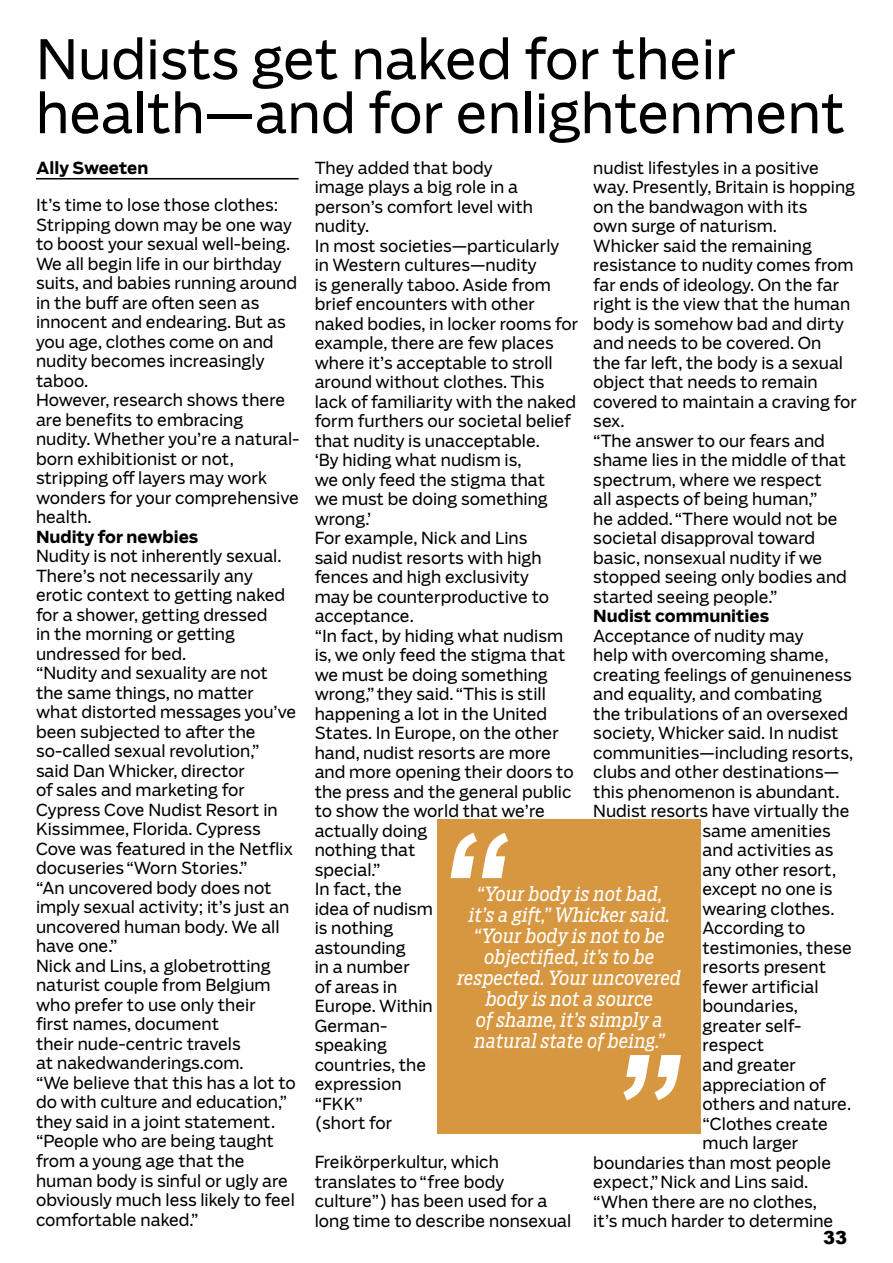
<style>
.page{position:relative;width:893px;height:1263px;background:#fff}
.page>*{position:absolute;margin:0;border:0;box-sizing:border-box;transform-origin:0 0}
.t1{font:italic 180px "Boomer Serif Cond";color:#fff}
.t2{font:54px/54px "Boomer";color:#000}
.t3{font:italic 19.5px/21px "Boomer Serif Cond";color:#fff;text-align:center}
.t4{font:900 18px "Arial";color:#000}
.t5{font:16.5px/19.5px "Boomer";color:#000}
.t6{font:700 16.5px "Boomer";color:#000}
.t7{font:16.5px "Boomer";letter-spacing:-.02em;color:#000}
</style>
<div class="page">
<hr style="left:36px;top:178px;width:263px;height:1px;background:#000">
<div style="left:437px;top:819px;width:264px;height:314px;background:#d79740"></div>
<h2 class="t2" style="left:36px;top:32px;width:811px">Nudists get naked for their health—and for enlightenment</h2>
<p class="t6" style="left:37px;top:157px;width:113px">Ally Sweeten</p>
<p class="t5" style="left:315px;top:158px;width:265px">They added that body<br>image plays a big role in a person’s comfort level with nudity.<br>In most societies—particularly<br>in Western cultures—nudity<br>is generally taboo. Aside from brief encounters with other naked bodies, in locker rooms for example, there are few places where it’s acceptable to stroll around without clothes. This lack of familiarity with the naked form furthers our societal belief that nudity is unacceptable.<br>‘By hiding what nudism is,<br>we only feed the stigma that<br>we must be doing something wrong.’<br>For example, Nick and Lins<br>said nudist resorts with high fences and high exclusivity<br>may be counterproductive to acceptance.<br>“In fact, by hiding what nudism is, we only feed the stigma that we must be doing something wrong,” they said. “This is still happening a lot in the United<br>States. In Europe, on the other hand, nudist resorts are more and more opening their doors to the press and the general public to show the world that we’re actually doing<br>nothing that<br>special.”<br>In fact, the<br>idea of nudism<br>is nothing<br>astounding<br>in a number<br>of areas in<br>Europe. Within<br>German-<br>speaking<br>countries, the<br>expression<br>“FKK”<br>(short for</p>
<p class="t5" style="left:315px;top:1152px;width:258px">Freikörperkultur, which translates to “free body culture”) has been used for a long time to describe nonsexual</p>
<p class="t5" style="left:593px;top:158px;width:265px">nudist lifestyles in a positive way. Presently, Britain is hopping on the bandwagon with its<br>own surge of naturism.<br>Whicker said the remaining resistance to nudity comes from far ends of ideology. On the far right is the view that the human body is somehow bad and dirty and needs to be covered. On<br>the far left, the body is a sexual object that needs to remain covered to maintain a craving for sex.<br>“The answer to our fears and shame lies in the middle of that spectrum, where we respect<br>all aspects of being human,”<br>he added. “There would not be societal disapproval toward basic, nonsexual nudity if we stopped seeing only bodies and started seeing people.”</p>
<p class="t6" style="left:593px;top:606px;width:177px">Nudist communities</p>
<p class="t5" style="left:593px;top:626px;width:212px">Acceptance of nudity may</p>
<p class="t5" style="left:593px;top:645px;width:237px">help with overcoming shame,</p>
<p class="t5" style="left:593px;top:665px;width:260px">creating feelings of genuineness</p>
<p class="t5" style="left:593px;top:684px;width:230px">and equality, and combating</p>
<p class="t5" style="left:593px;top:704px;width:256px">the tribulations of an oversexed</p>
<p class="t5" style="left:593px;top:723px;width:247px">society, Whicker said. In nudist</p>
<p class="t5" style="left:593px;top:743px;width:261px">communities—including resorts,</p>
<p class="t5" style="left:593px;top:762px;width:247px">clubs and other destinations—</p>
<p class="t5" style="left:593px;top:782px;width:248px">this phenomenon is abundant.</p>
<p class="t5" style="left:593px;top:801px;width:258px">Nudist resorts have virtually the</p>
<p class="t5" style="left:703px;top:821px;width:130px">same amenities</p>
<p class="t5" style="left:703px;top:840px;width:132px">and activities as</p>
<p class="t5" style="left:703px;top:860px;width:135px">any other resort,</p>
<p class="t5" style="left:703px;top:879px;width:131px">except no one is</p>
<p class="t5" style="left:703px;top:899px;width:133px">wearing clothes.</p>
<p class="t7" style="left:703px;top:918px;width:104px">According to</p>
<p class="t5" style="left:703px;top:938px;width:151px">testimonies, these</p>
<p class="t5" style="left:703px;top:957px;width:125px">resorts present</p>
<p class="t5" style="left:703px;top:977px;width:118px">fewer artificial</p>
<p class="t5" style="left:703px;top:997px;width:97px">boundaries,</p>
<p class="t5" style="left:703px;top:1016px;width:100px">greater self-</p>
<p class="t5" style="left:703px;top:1036px;width:63px">respect</p>
<p class="t5" style="left:703px;top:1055px;width:95px">and greater</p>
<p class="t5" style="left:703px;top:1075px;width:125px">appreciation of</p>
<p class="t5" style="left:703px;top:1094px;width:150px">others and nature.</p>
<p class="t5" style="left:703px;top:1114px;width:127px">“Clothes create</p>
<p class="t5" style="left:703px;top:1133px;width:97px">much larger</p>
<p class="t5" style="left:593px;top:1153px;width:239px">boundaries than most people</p>
<p class="t5" style="left:593px;top:1172px;width:216px">expect,” Nick and Lins said.</p>
<p class="t5" style="left:593px;top:1192px;width:225px">“When there are no clothes,</p>
<p class="t5" style="left:593px;top:1211px;width:242px">it’s much harder to determine</p>
<p class="t5" style="left:36px;top:195px;width:265px">It’s time to lose those clothes:<br>Stripping down may be one way to boost your sexual well-being.<br>We all begin life in our birthday suits, and babies running around in the buff are often seen as innocent and endearing. But as you age, clothes come on and nudity becomes increasingly taboo.<br>However, research shows there are benefits to embracing nudity. Whether you’re a natural&shy;born exhibitionist or not, stripping off layers may work wonders for your comprehensive health.</p>
<p class="t6" style="left:36px;top:526px;width:164px">Nudity for newbies</p>
<p class="t5" style="left:36px;top:546px;width:262px">Nudity is not inherently sexual.<br>There’s not necessarily any erotic context to getting naked for a shower, getting dressed<br>in the morning or getting undressed for bed.<br>“Nudity and sexuality are not the same things, no matter what distorted messages you’ve been subjected to after the so-called sexual revolution,” said Dan Whicker, director<br>of sales and marketing for<br>Cypress Cove Nudist Resort in<br>Kissimmee, Florida. Cypress<br>Cove was featured in the Netflix docuseries “Worn Stories.”<br>“An uncovered body does not imply sexual activity; it’s just an uncovered human body. We all have one.”<br>Nick and Lins, a globetrotting naturist couple from Belgium who prefer to use only their<br>first names, document<br>their nude-centric travels<br>at nakedwanderings.com.<br>“We believe that this has a lot to do with culture and education,” they said in a joint statement. “People who are being taught from a young age that the human body is sinful or ugly are obviously much less likely to feel comfortable naked.”</p>
<h1 class="t1" style="left:434px;top:795px;width:72px">“</h1>
<p class="t3" style="left:457px;top:884px;width:225px">“Your body is not bad,<br>it’s a gift,” Whicker said. “Your body is not to be objectified, it’s to be respected. Your uncovered body is not a source<br>of shame, it’s simply a natural state of being.”</p>
<h1 class="t1" style="left:698px;top:1138px;width:72px;rotate:-180deg">“</h1>
<p class="t4" style="left:823px;top:1225px;width:26px">33</p>
</div>
